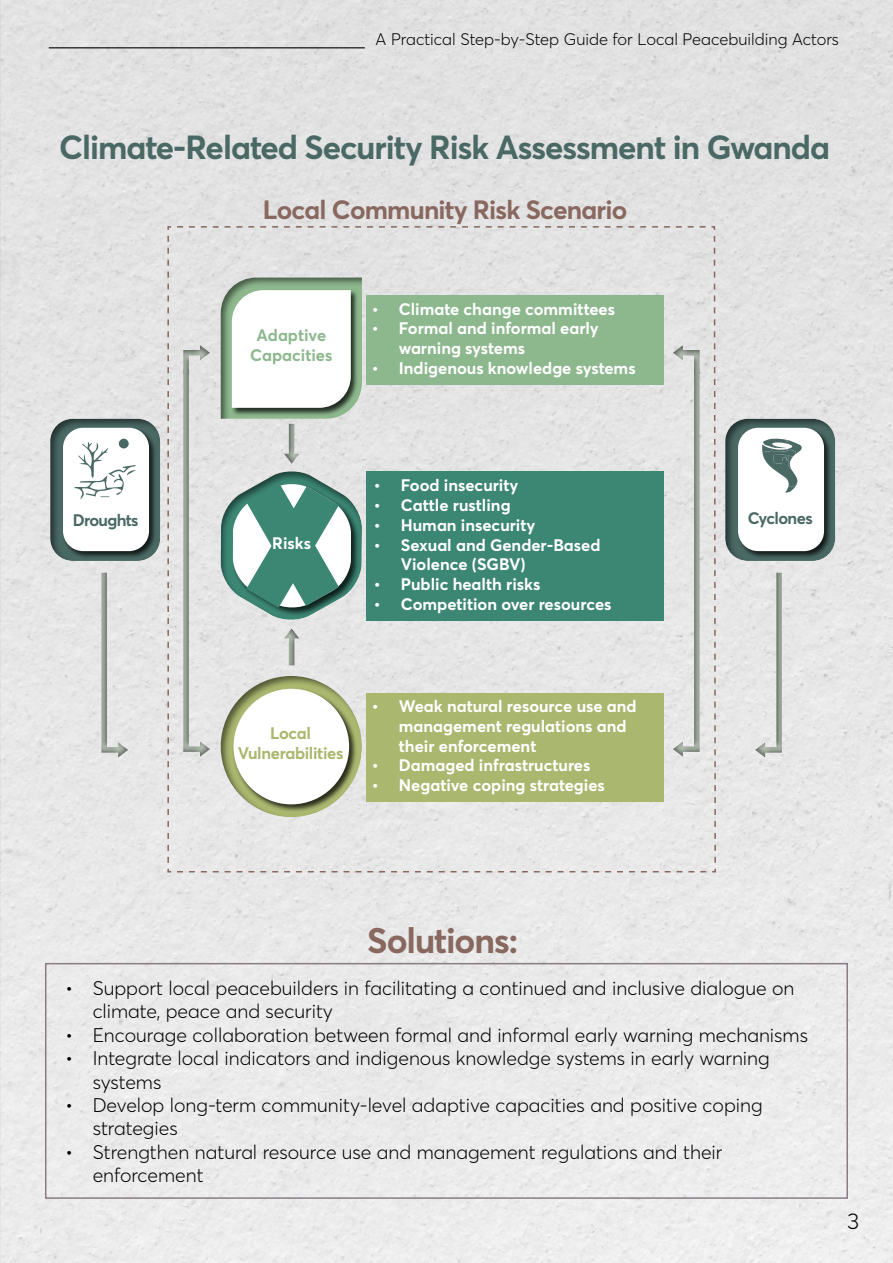
<style>
.page{position:relative;width:893px;height:1263px;background:#fff}
.page>*{position:absolute;margin:0;border:0;box-sizing:border-box;transform-origin:0 0}
.t1{font:700 35.1px "Averta PE";letter-spacing:-.03em;color:#88685f}
.t2{font:700 33px "Averta PE";letter-spacing:-.03em;color:#4a6965}
.t3{font:700 26.1px "Averta PE";letter-spacing:-.03em;color:#88685f}
.t4{font:300 22.5px "Averta PE";color:#000}
.t5{font:300 19.5px/23.4px "Averta PE";color:#000}
.t6{font:700 16.5px/19.8px "Averta PE";color:#fff}
.t7{font:300 16.5px "Averta PE";color:#000}
.t8{font:700 16.5px/19.8px "Averta PE";letter-spacing:-.02em;color:#aab76f;text-align:center}
.t9{font:700 16.5px/19.8px "Averta PE";color:#8db88e;text-align:center}
.t10{font:700 16.5px "Averta PE";letter-spacing:-.04em;color:#4a6965}
</style>
<div class="page">
<img style="left:0;top:0;width:893px;height:1263px">
<div style="left:36px;top:408px;width:136px;height:153px;background:#000;opacity:.51"></div>
<div style="left:62px;top:427px;width:95px;height:132px;background:#000;opacity:.75"></div>
<div style="left:63px;top:428px;width:86px;height:123px;background:#fff;border-radius:20px"></div>
<div style="left:711px;top:408px;width:136px;height:153px;background:#000;opacity:.51"></div>
<div style="left:737px;top:427px;width:95px;height:132px;background:#000;opacity:.75"></div>
<div style="left:738px;top:428px;width:86px;height:123px;background:#fff;border-radius:20px"></div>
<svg style="left:167px;top:225px;width:550px;height:648px;background:#e2e2e0"></svg>
<div style="left:119px;top:439px;width:10px;height:9px;background:#4a6965;border-radius:50%"></div>
<svg style="left:74px;top:442px;width:62px;height:57px"></svg>
<svg style="left:762px;top:438px;width:40px;height:55px"></svg>
<div style="left:366px;top:295px;width:298px;height:90px;background:#8db88e"></div>
<div style="left:45px;top:963px;width:803px;height:236px;border:2px solid #8c7b85"></div>
<div style="left:366px;top:694px;width:298px;height:108px;background:#aab76f"></div>
<div style="left:366px;top:471px;width:298px;height:149px;background:#3c8674"></div>
<div style="left:206px;top:266px;width:168px;height:153px;background:#000;opacity:.51"></div>
<svg style="left:179px;top:430px;width:229px;height:221px;fill:#e1e1e1"></svg>
<svg style="left:221px;top:470px;width:141px;height:151px"></svg>
<div style="left:662px;top:356px;width:38px;height:415px;background:#000;opacity:.51"></div>
<svg style="left:673px;top:387px;width:27px;height:370px;background:#d3d5d2"></svg>
<div style="left:662px;top:330px;width:38px;height:57px;background:#000;opacity:.51"></div>
<svg style="left:221px;top:278px;width:141px;height:186px"></svg>
<div style="left:269px;top:423px;width:43px;height:51px;background:#000;opacity:.51"></div>
<div style="left:271px;top:618px;width:43px;height:48px;background:#000;opacity:.51"></div>
<div style="left:745px;top:559px;width:37px;height:213px;background:#000;opacity:.51"></div>
<div style="left:101px;top:559px;width:38px;height:213px;background:#000;opacity:.51"></div>
<div style="left:183px;top:356px;width:38px;height:415px;background:#e5e5e5"></div>
<svg style="left:183px;top:387px;width:27px;height:370px"></svg>
<div style="left:183px;top:330px;width:38px;height:57px;background:#000;opacity:.51"></div>
<hr style="left:49px;top:47px;width:316px;height:1px;background:#000">
<p class="t7" style="left:376px;top:28px;width:465px">A Practical Step-by-Step Guide for Local Peacebuilding Actors</p>
<h2 class="t2" style="left:59px;top:124px;width:772px">Climate-Related Security Risk Assessment in Gwanda</h2>
<h3 class="t3" style="left:263px;top:191px;width:366px">Local Community Risk Scenario</h3>
<p class="t9" style="left:250px;top:325px;width:84px">Adaptive<br>Capacities</p>
<p class="t6" style="left:372px;top:298px;width:245px">• Climate change committees</p>
<p class="t6" style="left:399px;top:318px;width:201px;text-indent:-27px">• Formal and informal early warning systems</p>
<p class="t6" style="left:372px;top:358px;width:265px">• Indigenous knowledge systems</p>
<p class="t6" style="left:374px;top:475px;width:146px">• Food insecurity</p>
<p class="t6" style="left:374px;top:495px;width:138px">• Cattle rustling</p>
<p class="t6" style="left:374px;top:514px;width:163px">• Human insecurity</p>
<p class="t6" style="left:401px;top:534px;width:201px;text-indent:-27px">• Sexual and Gender-Based<br>Violence (SGBV)</p>
<p class="t6" style="left:374px;top:574px;width:168px">• Public health risks</p>
<p class="t6" style="left:374px;top:594px;width:239px">• Competition over resources</p>
<p class="t10" style="left:73px;top:508px;width:67px">Droughts</p>
<p class="t10" style="left:748px;top:506px;width:66px">Cyclones</p>
<p class="t6" style="left:272px;top:532px;width:40px">Risks</p>
<p class="t8" style="left:238px;top:723px;width:107px">Local<br>Vulnerabilities</p>
<p class="t6" style="left:399px;top:695px;width:239px;text-indent:-27px">• Weak natural resource use and management regulations and their enforcement</p>
<p class="t6" style="left:372px;top:755px;width:220px">• Damaged infrastructures</p>
<p class="t6" style="left:372px;top:775px;width:235px">• Negative coping strategies</p>
<h1 class="t1" style="left:367px;top:915px;width:152px">Solutions:</h1>
<p class="t5" style="left:93px;top:976px;width:703px;text-indent:-27px">• Support local peacebuilders in facilitating a continued and inclusive dialogue on climate, peace and security</p>
<p class="t5" style="left:66px;top:1022px;width:744px">• Encourage collaboration between formal and informal early warning mechanisms</p>
<p class="t5" style="left:93px;top:1046px;width:678px;text-indent:-27px">• Integrate local indicators and indigenous knowledge systems in early warning systems</p>
<p class="t5" style="left:93px;top:1093px;width:671px;text-indent:-27px">• Develop long-term community-level adaptive capacities and positive coping strategies</p>
<p class="t5" style="left:93px;top:1139px;width:631px;text-indent:-27px">• Strengthen natural resource use and management regulations and their enforcement</p>
<p class="t4" style="left:847px;top:1206px;width:13px">3</p>
</div>
